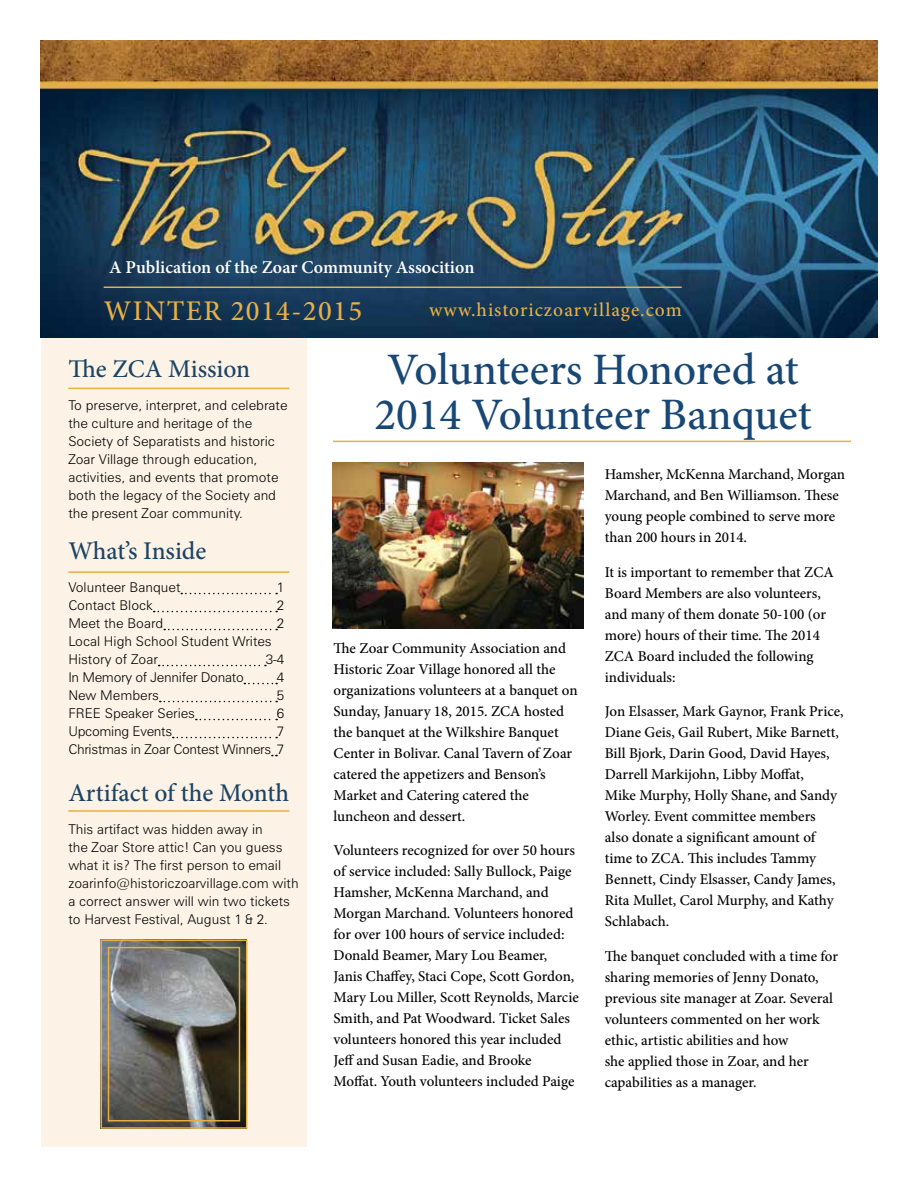
<style>
.page{position:relative;width:918px;height:1188px;background:#fff}
.page>*{position:absolute;margin:0;border:0;box-sizing:border-box;transform-origin:0 0}
.t1{font:500 45px/45px "Minion Pro";letter-spacing:-.005em;color:#184776}
.t2{font:500 28.5px "Minion Pro";letter-spacing:.05em;color:#e8af43}
.t3{font:500 25.5px "Minion Pro";color:#1a4365}
.t4{font:500 19.5px "Minion Pro";letter-spacing:.05em;color:#e8af43}
.t5{font:600 18px "Minion Pro";color:#fff}
.t6{font:500 15px/21px "Minion Pro";letter-spacing:-.005em;color:#000}
.t7{font:300 13.5px/18px "Zurich BT";color:#000}
.t8{font:300 13.5px/18px "Zurich BT";letter-spacing:-.02em;color:#000;text-align:right}
</style>
<div class="page">
<div style="left:41px;top:331px;width:266px;height:816px;background:#fcf2e5"></div>
<img style="left:40px;top:40px;width:838px;height:298px">
<hr style="left:104px;top:287px;width:578px;height:1px;background:#e8af43">
<hr style="left:68px;top:388px;width:221px;height:1px;background:#e8af43">
<svg style="left:181px;top:593px;width:96px;height:1px"></svg>
<svg style="left:154px;top:611px;width:123px;height:1px"></svg>
<svg style="left:164px;top:629px;width:113px;height:1px"></svg>
<svg style="left:159px;top:665px;width:107px;height:1px"></svg>
<svg style="left:244px;top:683px;width:33px;height:1px"></svg>
<svg style="left:160px;top:701px;width:117px;height:1px"></svg>
<svg style="left:196px;top:719px;width:81px;height:1px"></svg>
<svg style="left:173px;top:737px;width:104px;height:1px"></svg>
<hr style="left:68px;top:571px;width:221px;height:2px;background:#e8af43">
<hr style="left:68px;top:810px;width:221px;height:2px;background:#e8af43">
<svg style="left:100px;top:939px;width:148px;height:190px;background:#6b6b66"></svg>
<div style="left:108px;top:947px;width:132px;height:174px;border:1px solid #e8af43"></div>
<hr style="left:333px;top:441px;width:518px;height:1px;background:#e8af43">
<img style="left:333px;top:462px;width:250px;height:167px">
<p class="t5" style="left:109px;top:255px;width:367px">A Publication of the Zoar Community Assocition</p>
<h2 class="t2" style="left:104px;top:292px;width:260px">WINTER 2014-2015</h2>
<h3 class="t4" style="left:429px;top:297px;width:254px">www.historiczoarvillage.com</h3>
<h3 class="t3" style="left:68px;top:351px;width:183px">The ZCA Mission</h3>
<p class="t7" style="left:68px;top:396px;width:221px">To preserve, interpret, and celebrate the culture and heritage of the Society of Separatists and historic Zoar Village through education, activities, and events that promote both the legacy of the Society and the present Zoar community.</p>
<h3 class="t3" style="left:68px;top:534px;width:140px">What’s Inside</h3>
<p class="t7" style="left:68px;top:578px;width:114px">Volunteer Banquet</p>
<p class="t7" style="left:277px;top:578px;width:9px">1</p>
<p class="t7" style="left:68px;top:596px;width:86px">Contact Block</p>
<p class="t7" style="left:277px;top:596px;width:9px">2</p>
<p class="t7" style="left:68px;top:614px;width:97px">Meet the Board</p>
<p class="t7" style="left:277px;top:614px;width:9px">2</p>
<p class="t7" style="left:68px;top:632px;width:205px">Local High School Student Writes<br>History of Zoar</p>
<h1 class="t1" style="left:374px;top:347px;width:439px">Volunteers Honored at<br>2014 Volunteer Banquet</h1>
<p class="t6" style="left:605px;top:464px;width:242px">Hamsher, McKenna Marchand, Morgan<br>Marchand, and Ben Williamson. These young people combined to serve more than 200 hours in 2014.</p>
<p class="t6" style="left:605px;top:561px;width:230px">It is important to remember that ZCA<br>Board Members are also volunteers, and many of them donate 50-100 (or more) hours of their time. The 2014<br>ZCA Board included the following individuals:</p>
<p class="t6" style="left:605px;top:701px;width:240px">Jon Elsasser, Mark Gaynor, Frank Price, Diane Geis, Gail Rubert, Mike Barnett, Bill Bjork, Darin Good, David Hayes, Darrell Markijohn, Libby Moffat,<br>Mike Murphy, Holly Shane, and Sandy Worley. Event committee members<br>also donate a significant amount of time to ZCA. This includes Tammy Bennett, Cindy Elsasser, Candy James, Rita Mullet, Carol Murphy, and Kathy Schlabach.</p>
<p class="t6" style="left:605px;top:945px;width:235px">The banquet concluded with a time for sharing memories of Jenny Donato, previous site manager at Zoar. Several volunteers commented on her work ethic, artistic abilities and how<br>she applied those in Zoar, and her capabilities as a manager.</p>
<p class="t6" style="left:334px;top:637px;width:246px">The Zoar Community Association and Historic Zoar Village honored all the organizations volunteers at a banquet on Sunday, January 18, 2015. ZCA hosted the banquet at the Wilkshire Banquet Center in Bolivar. Canal Tavern of Zoar catered the appetizers and Benson’s Market and Catering catered the luncheon and dessert.</p>
<p class="t6" style="left:334px;top:840px;width:247px">Volunteers recognized for over 50 hours of service included: Sally Bullock, Paige Hamsher, McKenna Marchand, and Morgan Marchand. Volunteers honored for over 100 hours of service included:<br>Donald Beamer, Mary Lou Beamer, Janis Chaffey, Staci Cope, Scott Gordon, Mary Lou Miller, Scott Reynolds, Marcie Smith, and Pat Woodward. Ticket Sales volunteers honored this year included Jeff and Susan Eadie, and Brooke Moffat. Youth volunteers included Paige</p>
<p class="t7" style="left:266px;top:650px;width:20px">3-4</p>
<p class="t8" style="left:68px;top:668px;width:177px">In Memory of Jennifer Donato</p>
<p class="t7" style="left:277px;top:668px;width:9px">4</p>
<p class="t7" style="left:68px;top:686px;width:92px">New Members</p>
<p class="t7" style="left:277px;top:686px;width:9px">5</p>
<p class="t7" style="left:68px;top:704px;width:128px">FREE Speaker Series</p>
<p class="t7" style="left:277px;top:704px;width:9px">6</p>
<p class="t8" style="left:68px;top:722px;width:105px">Upcoming Events</p>
<p class="t8" style="left:68px;top:722px;width:217px">7<br>Christmas in Zoar Contest Winners 7</p>
<h3 class="t3" style="left:68px;top:775px;width:222px">Artifact of the Month</h3>
<p class="t7" style="left:68px;top:820px;width:232px">This artifact was hidden away in<br>the Zoar Store attic! Can you guess what it is? The first person to email zoarinfo@historiczoarvillage.com with a correct answer will win two tickets to Harvest Festival, August 1 &amp; 2.</p>
</div>
